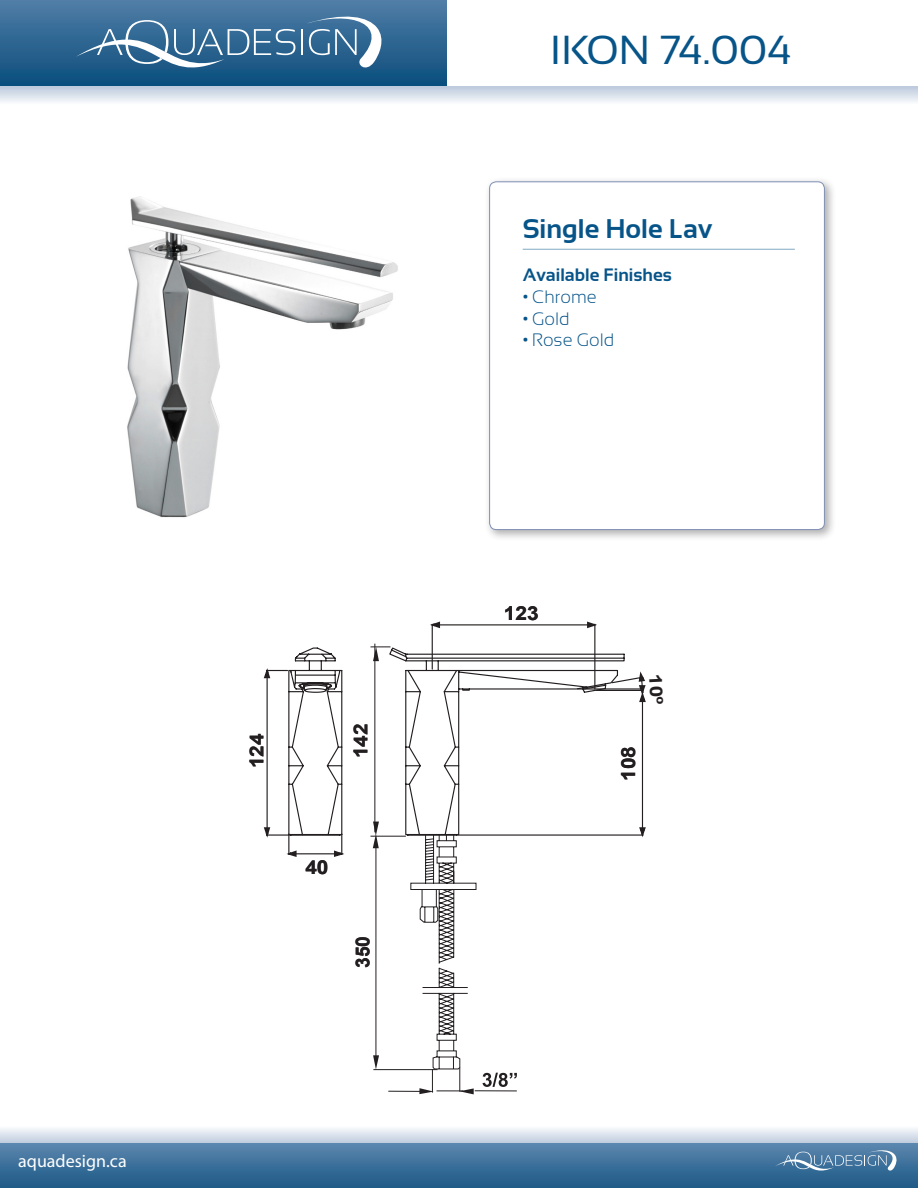
<style>
.page{position:relative;width:918px;height:1188px;background:#fff}
.page>*{position:absolute;margin:0;border:0;box-sizing:border-box;transform-origin:0 0}
.t1{font:40.5px "Sansation";color:#075489}
.t2{font:700 27px "Sansation";color:#075489}
.t3{font:700 19.35px "Arial";color:#231f20;scale:1.08 1}
.t4{font:700 19.35px "Arial";color:#231f20}
.t5{font:300 18px "Sansation";color:#075489}
.t6{font:700 18px "Sansation";color:#075489}
.t7{font:18px "Myriad Pro";color:#fff}
.s1{font-weight:700}
</style>
<div class="page">
<div style="left:0;top:0;width:447px;height:87px;background:linear-gradient(to bottom,#517ea7,#094d7c)"></div>
<div style="left:0;top:1143px;width:918px;height:45px;background:linear-gradient(to bottom,#5b86ae,#1d5986)"></div>
<svg style="left:775px;top:1150px;width:122px;height:21px;background:#618aae"></svg>
<svg style="left:0;top:87px;width:918px;height:15px;background:#d9e0eb"></svg>
<svg style="left:0;top:1128px;width:918px;height:15px;background:#d9e1eb"></svg>
<hr style="left:301px;top:29px;width:2px;height:26px;background:#fff">
<svg style="left:302px;top:9px;width:89px;height:64px;background:#507ea3"></svg>
<svg style="left:76px;top:8px;width:219px;height:83px;background:#46789e"></svg>
<div style="left:484px;top:176px;width:352px;height:365px;background:#231f20;opacity:.36"></div>
<div style="left:490px;top:182px;width:334px;height:348px;background:#fff;border-radius:7px"></div>
<div style="left:489px;top:181px;width:336px;height:349px;border:1px solid #7f8fb4;border-radius:7px"></div>
<img style="left:127px;top:196px;width:271px;height:322px">
<svg style="left:294px;top:647px;width:331px;height:27px"></svg>
<svg style="left:424px;top:621px;width:179px;height:53px"></svg>
<svg style="left:370px;top:674px;width:274px;height:162px"></svg>
<svg style="left:263px;top:662px;width:88px;height:195px"></svg>
<hr style="left:388px;top:1091px;width:34px;height:1px;background:#231f20">
<hr style="left:475px;top:1090px;width:42px;height:1px;background:#231f20">
<hr style="left:373px;top:1069px;width:65px;height:1px;background:#231f20">
<hr style="left:375px;top:845px;width:1px;height:213px;background:#231f20">
<svg style="left:373px;top:822px;width:6px;height:26px"></svg>
<svg style="left:373px;top:1055px;width:6px;height:15px"></svg>
<svg style="left:410px;top:834px;width:67px;height:260px"></svg>
<svg style="left:483px;top:1073px;width:34px;height:14px"></svg>
<hr style="left:374px;top:644px;width:1px;height:188px;background:#231f20">
<svg style="left:370px;top:646px;width:20px;height:15px"></svg>
<hr style="left:370px;top:836px;width:36px;height:1px;background:#231f20">
<hr style="left:523px;top:249px;width:272px;height:1px;background:#075489">
<svg style="left:636px;top:671px;width:10px;height:34px"></svg>
<p class="t7" style="left:18px;top:1150px;width:110px">aquadesign.ca</p>
<p class="t3" style="left:244px;top:768px;width:34px;rotate:-90deg">124</p>
<p class="t3" style="left:348px;top:758px;width:34px;rotate:-90deg">142</p>
<p class="t3" style="left:305px;top:854px;width:23px">40</p>
<p class="t4" style="left:350px;top:968px;width:34px;rotate:-90deg">350</p>
<p class="t1" style="left:550px;top:27px;width:243px">IKON 74.004</p>
<p class="t2" style="left:523px;top:214px;width:191px">Single Hole Lav</p>
<p class="t6" style="left:523px;top:265px;width:151px">Available Finishes</p>
<p class="t5" style="left:523px;top:287px;width:76px"><span class="s1">•</span> Chrome</p>
<p class="t5" style="left:523px;top:308px;width:48px"><span class="s1">•</span> Gold</p>
<p class="t5" style="left:523px;top:330px;width:93px"><span class="s1">•</span> Rose Gold</p>
<p class="t3" style="left:504px;top:600px;width:34px">123</p>
<p class="t3" style="left:616px;top:781px;width:34px;rotate:-90deg">108</p>
</div>
